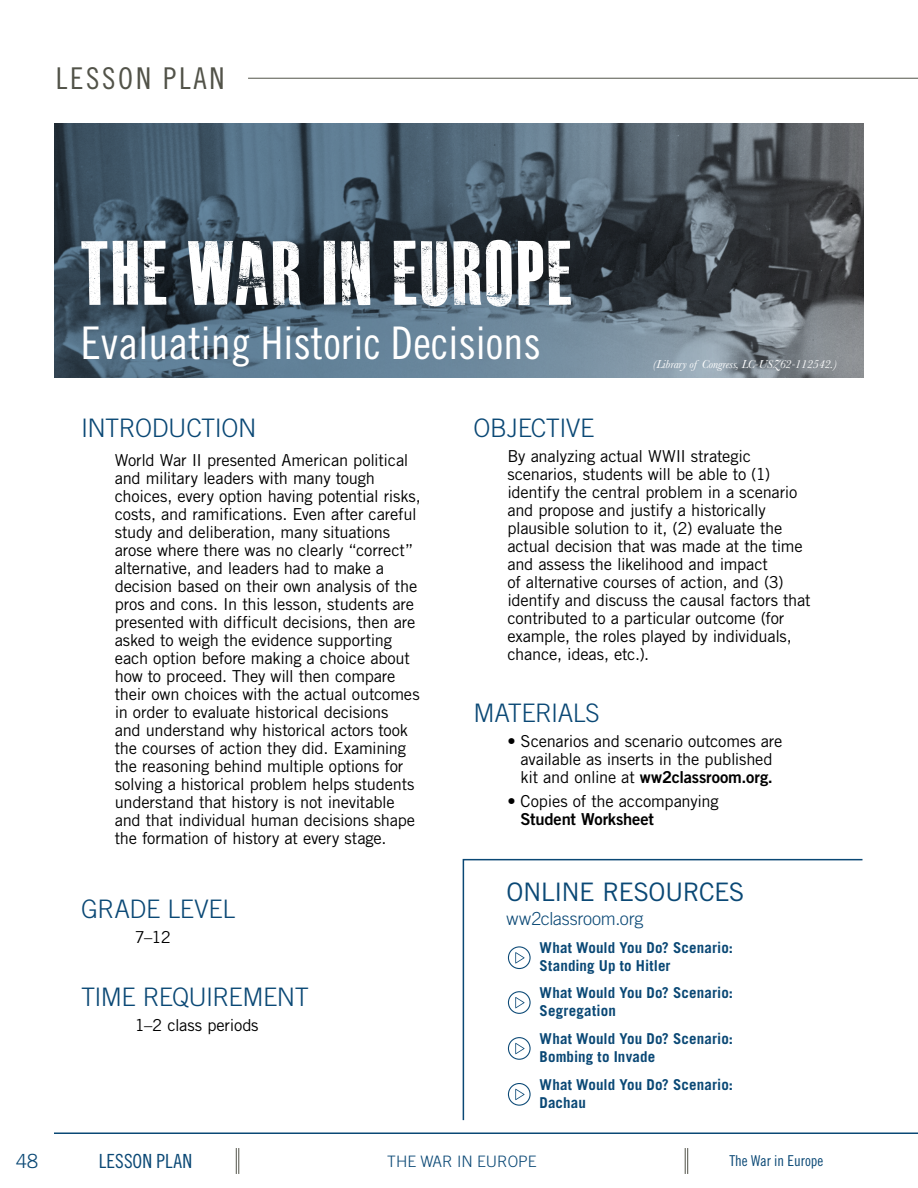
<style>
.page{position:relative;width:918px;height:1188px;background:#fff}
.page>*{position:absolute;margin:0;border:0;box-sizing:border-box;transform-origin:0 0}
.t1{font:90px "MASTERPLANCOMPLETE";letter-spacing:.01em;color:#fff}
.t2{font:45px "Trade Gothic LT Std Cn 18";color:#fff}
.t3{font:30px "Trade Gothic LT Std Cn 18";letter-spacing:.09em;color:#525349}
.t4{font:300 25.5px "Trade Gothic LT Std";letter-spacing:-.02em;color:#0a4875}
.t5{font:25.5px "Trade Gothic LT Std";letter-spacing:-.03em;color:#0a4875}
.t6{font:19.5px "Trade Gothic LT Std Cn 18";letter-spacing:.005em;color:#0a4875}
.t7{font:300 19.5px "Trade Gothic LT Std";color:#0a4875}
.t8{font:300 18px "Trade Gothic LT Std";letter-spacing:-.015em;color:#0a4875}
.t9{font:16.5px/18px "Trade Gothic LT Std";letter-spacing:-.015em;color:#000}
.t10{font:16.5px "Trade Gothic LT Std Bd 2";letter-spacing:-.01em;color:#000}
.t11{font:300 15.75px "Trade Gothic LT Std";color:#0a4875}
.t12{font:700 15px/18px "Trade Gothic LT Std";letter-spacing:.01em;color:#0a4875}
.t13{font:15px "Trade Gothic LT Std Cn 18";color:#0a4875}
.t14{font:italic 12px "Baskerville";letter-spacing:-.01em;color:#fff}
.s1{font-family:"Trade Gothic LT Std"}
</style>
<div class="page">
<svg style="left:685px;top:1148px;width:3px;height:26px"></svg>
<svg style="left:236px;top:1148px;width:4px;height:26px"></svg>
<hr style="left:54px;top:1132px;width:864px;height:2px;background:#0a4875">
<svg style="left:462px;top:858px;width:401px;height:263px"></svg>
<svg style="left:508px;top:946px;width:23px;height:23px"></svg>
<svg style="left:508px;top:991px;width:23px;height:23px"></svg>
<svg style="left:508px;top:1037px;width:23px;height:23px"></svg>
<svg style="left:508px;top:1083px;width:23px;height:23px"></svg>
<hr style="left:248px;top:78px;width:670px;height:1px;background:#525349">
<svg style="left:54px;top:123px;width:810px;height:255px;background:#4b5c69"></svg>
<h3 class="t3" style="left:56px;top:60px;width:170px">LESSON PLAN</h3>
<h1 class="t1" style="left:81px;top:228px;width:495px">THE WAR IN EUROPE</h1>
<h2 class="t2" style="left:81px;top:316px;width:461px">Evaluating Historic Decisions</h2>
<p class="t14" style="left:653px;top:356px;width:186px">(Library of Congress, LC-USZ62-112542.)</p>
<h3 class="t4" style="left:81px;top:413px;width:177px">INTRODUCTION</h3>
<p class="t9" style="left:115px;top:450px;width:308px">World War II presented American political and military leaders with many tough choices, every option having potential risks, costs, and ramifications. Even after careful study and deliberation, many situations arose where there was no clearly “correct” alternative, and leaders had to make a decision based on their own analysis of the pros and cons. In this lesson, students are presented with difficult decisions, then are asked to weigh the evidence supporting each option before making a choice about how to proceed. They will then compare their own choices with the actual outcomes in order to evaluate historical decisions<br>and understand why historical actors took the courses of action they did. Examining the reasoning behind multiple options for solving a historical problem helps students understand that history is not inevitable and that individual human decisions shape the formation of history at every stage.</p>
<h3 class="t4" style="left:81px;top:894px;width:156px">GRADE LEVEL</h3>
<p class="t9" style="left:135px;top:928px;width:37px">7–12</p>
<h3 class="t4" style="left:81px;top:982px;width:229px">TIME REQUIREMENT</h3>
<p class="t9" style="left:135px;top:1016px;width:125px">1–2 class periods</p>
<h3 class="t4" style="left:474px;top:413px;width:122px">OBJECTIVE</h3>
<p class="t9" style="left:507px;top:447px;width:305px">By analyzing actual WWII strategic scenarios, students will be able to (1) identify the central problem in a scenario and propose and justify a historically plausible solution to it, (2) evaluate the actual decision that was made at the time and assess the likelihood and impact<br>of alternative courses of action, and (3) identify and discuss the causal factors that contributed to a particular outcome (for example, the roles played by individuals, chance, ideas, etc.).</p>
<h3 class="t4" style="left:474px;top:698px;width:128px">MATERIALS</h3>
<p class="t9" style="left:507px;top:731px;width:277px;text-align:center">• Scenarios and scenario outcomes are available as inserts in the published</p>
<p class="t10" style="left:521px;top:766px;width:254px"><span class="s1">kit and online at</span> ww2classroom.org.</p>
<p class="t9" style="left:507px;top:792px;width:213px">• Copies of the accompanying</p>
<p class="t10" style="left:521px;top:809px;width:135px">Student Worksheet</p>
<h3 class="t5" style="left:507px;top:877px;width:239px">ONLINE RESOURCES</h3>
<p class="t8" style="left:507px;top:908px;width:138px">ww2classroom.org</p>
<p class="t12" style="left:540px;top:938px;width:195px">What Would You Do? Scenario:<br>Standing Up to Hitler</p>
<p class="t12" style="left:540px;top:984px;width:195px">What Would You Do? Scenario:<br>Segregation</p>
<p class="t12" style="left:540px;top:1030px;width:195px">What Would You Do? Scenario:<br>Bombing to Invade</p>
<p class="t12" style="left:540px;top:1075px;width:195px">What Would You Do? Scenario:<br>Dachau</p>
<p class="t7" style="left:16px;top:1150px;width:23px">48</p>
<p class="t6" style="left:99px;top:1150px;width:95px">LESSON PLAN</p>
<p class="t11" style="left:387px;top:1152px;width:151px">THE WAR IN EUROPE</p>
<p class="t13" style="left:729px;top:1152px;width:95px">The War in Europe</p>
</div>
